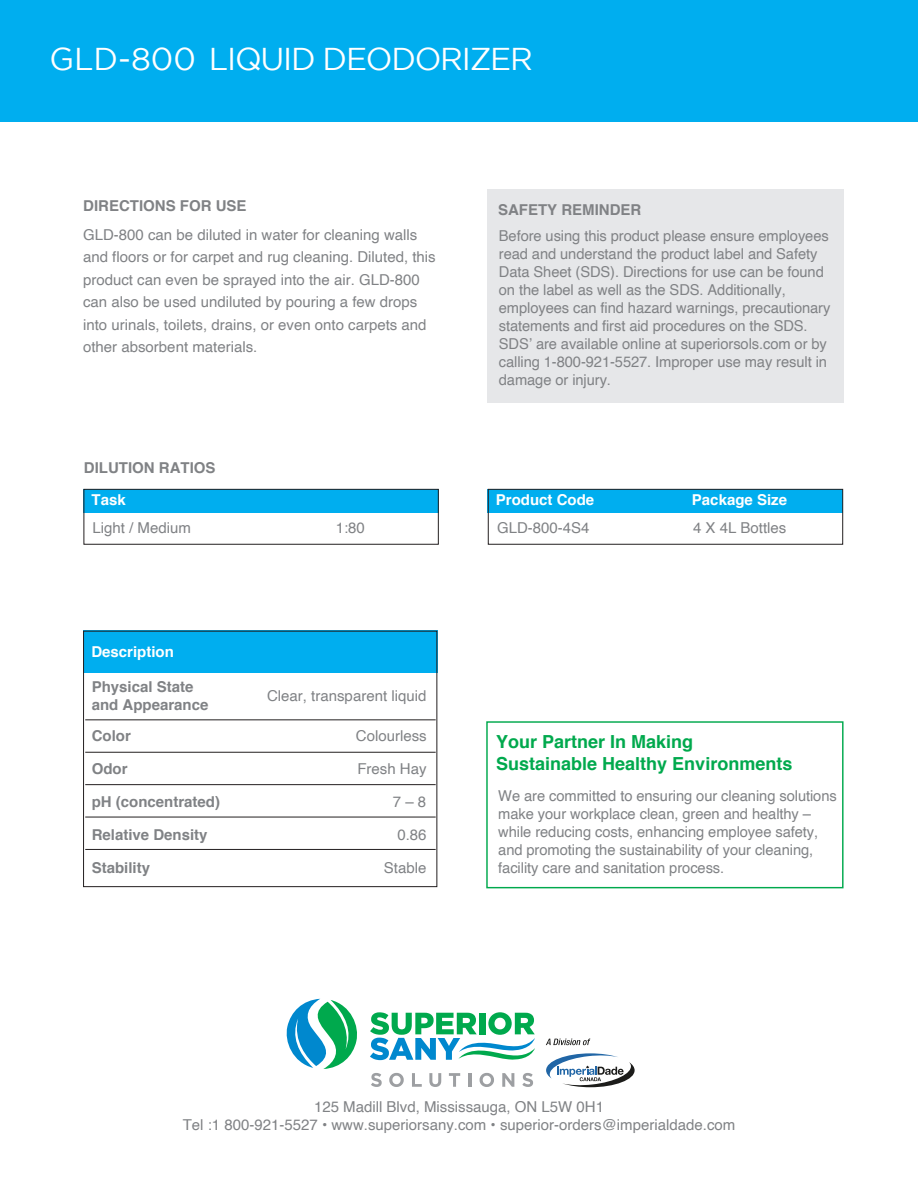
<style>
.page{position:relative;width:918px;height:1188px;background:#fff}
.page>*{position:absolute;margin:0;border:0;box-sizing:border-box;transform-origin:0 0}
.t1{font:31.5px "Gotham";letter-spacing:-.04em;color:#fff}
.t2{font:700 18px/21.6px "Helvetica";color:#00a94d}
.t3{font:15px/18px "Helvetica";letter-spacing:-.005em;color:#808285}
.t4{font:700 15px/18px "Helvetica";color:#808285}
.t5{font:700 15px "Helvetica";color:#fff}
</style>
<div class="page">
<div style="left:0;top:0;width:918px;height:122px;background:#00aeef"></div>
<svg style="left:371px;top:1073px;width:11px;height:14px"></svg>
<svg style="left:389px;top:1073px;width:15px;height:14px"></svg>
<svg style="left:412px;top:1073px;width:10px;height:14px"></svg>
<svg style="left:429px;top:1073px;width:12px;height:14px"></svg>
<svg style="left:449px;top:1073px;width:11px;height:14px"></svg>
<hr style="left:468px;top:1073px;width:3px;height:14px;background:#9d9fa2">
<svg style="left:480px;top:1073px;width:14px;height:14px"></svg>
<svg style="left:502px;top:1073px;width:12px;height:14px"></svg>
<svg style="left:522px;top:1073px;width:11px;height:14px"></svg>
<svg style="left:370px;top:1012px;width:165px;height:48px"></svg>
<svg style="left:286px;top:999px;width:71px;height:70px"></svg>
<svg style="left:546px;top:1053px;width:89px;height:34px"></svg>
<svg style="left:546px;top:1039px;width:44px;height:6px"></svg>
<div style="left:486px;top:721px;width:358px;height:167px;border:1px solid #00a94d"></div>
<div style="left:488px;top:189px;width:356px;height:214px;background:#e6e7e9"></div>
<div style="left:488px;top:489px;width:355px;height:24px;background:#00aeef"></div>
<div style="left:488px;top:489px;width:355px;height:56px;border:1px solid #231f20"></div>
<div style="left:84px;top:489px;width:355px;height:24px;background:#00aeef"></div>
<div style="left:84px;top:489px;width:355px;height:56px;border:1px solid #231f20"></div>
<div style="left:83px;top:631px;width:354px;height:42px;background:#00aeef"></div>
<div style="left:83px;top:631px;width:354px;height:256px;border:1px solid #231f20"></div>
<hr style="left:85px;top:719px;width:351px;height:1px;background:#231f20">
<hr style="left:85px;top:752px;width:351px;height:1px;background:#231f20">
<hr style="left:85px;top:784px;width:351px;height:1px;background:#231f20">
<hr style="left:85px;top:817px;width:351px;height:1px;background:#231f20">
<hr style="left:85px;top:849px;width:351px;height:1px;background:#231f20">
<h1 class="t1" style="left:49px;top:41px;width:485px">GLD-800 LIQUID DEODORIZER</h1>
<p class="t4" style="left:83px;top:197px;width:165px">DIRECTIONS FOR USE</p>
<p class="t3" style="left:83px;top:224px;width:354px;line-height:22.5px">GLD-800 can be diluted in water for cleaning walls and floors or for carpet and rug cleaning. Diluted, this product can even be sprayed into the air. GLD-800 can also be used undiluted by pouring a few drops into urinals, toilets, drains, or even onto carpets and other absorbent materials.</p>
<p class="t4" style="left:84px;top:459px;width:133px">DILUTION RATIOS</p>
<p class="t5" style="left:92px;top:488px;width:36px">Task</p>
<p class="t3" style="left:93px;top:519px;width:100px">Light / Medium</p>
<p class="t3" style="left:336px;top:519px;width:31px">1:80</p>
<p class="t5" style="left:91px;top:639px;width:84px">Description</p>
<p class="t4" style="left:92px;top:678px;width:118px">Physical State and Appearance</p>
<p class="t4" style="left:92px;top:727px;width:41px">Color</p>
<p class="t4" style="left:92px;top:760px;width:37px">Odor</p>
<p class="t4" style="left:92px;top:793px;width:130px">pH (concentrated)</p>
<p class="t4" style="left:92px;top:826px;width:117px">Relative Density</p>
<p class="t4" style="left:92px;top:859px;width:60px">Stability</p>
<p class="t3" style="left:267px;top:687px;width:161px">Clear, transparent liquid</p>
<p class="t3" style="left:356px;top:727px;width:72px">Colourless</p>
<p class="t3" style="left:357px;top:760px;width:71px">Fresh Hay</p>
<p class="t3" style="left:393px;top:786px;width:35px;line-height:32.5px;text-align:center">7 – 8<br>0.86</p>
<p class="t3" style="left:384px;top:859px;width:44px">Stable</p>
<p class="t4" style="left:498px;top:201px;width:145px">SAFETY REMINDER</p>
<p class="t3" style="left:499px;top:228px;width:333px">Before using this product please ensure employees read and understand the product label and Safety Data Sheet (SDS). Directions for use can be found on the label as well as the SDS. Additionally, employees can find hazard warnings, precautionary statements and first aid procedures on the SDS.<br>SDS’ are available online at superiorsols.com or by calling 1-800-921-5527. Improper use may result in damage or injury.</p>
<p class="t5" style="left:496px;top:488px;width:100px">Product Code</p>
<p class="t5" style="left:692px;top:488px;width:97px">Package Size</p>
<p class="t3" style="left:497px;top:519px;width:94px">GLD-800-4S4</p>
<p class="t3" style="left:693px;top:519px;width:95px">4 X 4L Bottles</p>
<p class="t2" style="left:496px;top:731px;width:298px">Your Partner In Making<br>Sustainable Healthy Environments</p>
<p class="t3" style="left:498px;top:787px;width:340px">We are committed to ensuring our cleaning solutions make your workplace clean, green and healthy – while reducing costs, enhancing employee safety, and promoting the sustainability of your cleaning, facility care and sanitation process.</p>
<p class="t3" style="left:183px;top:1098px;width:554px;text-align:center">125 Madill Blvd, Mississauga, ON L5W 0H1<br>Tel :1 800-921-5527 • www.superiorsany.com • superior-orders@imperialdade.com</p>
</div>
